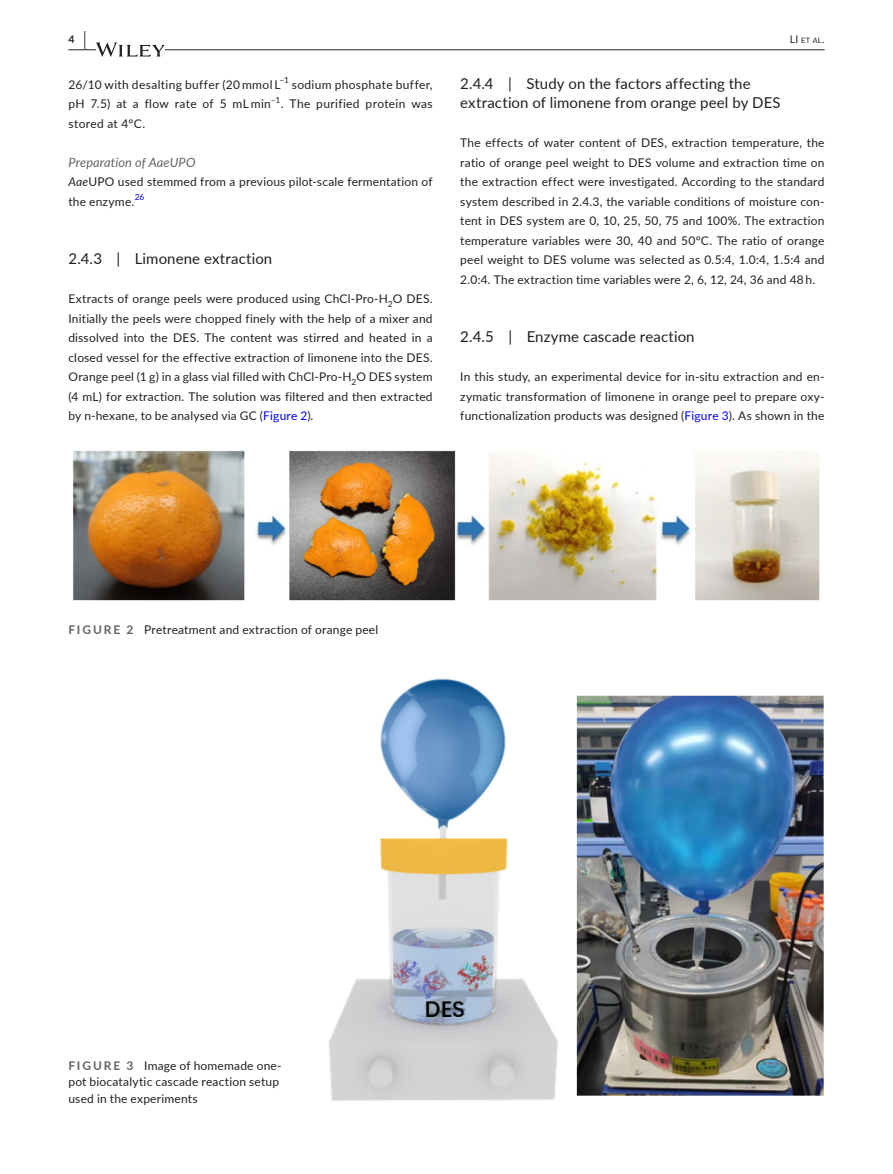
<style>
.page{position:relative;width:893px;height:1174px;background:#fff}
.page>*{position:absolute;margin:0;border:0;box-sizing:border-box;transform-origin:0 0}
.t1{font:15px/19.5px "Lato";letter-spacing:.01em;color:#231f20}
.t2{font:italic 12.75px "Lato";letter-spacing:.01em;color:#636366}
.t3{font:12px/19.5px "Lato";letter-spacing:.015em;color:#231f20;text-align:justify}
.t4{font:700 10.5px "Lato";color:#231f20}
.t5{font:8.4px "Lato";color:#231f20}
.t6{font:8.4px "Lato";color:#00f}
.t7{font:7.35px "Lato";color:#231f20}
.s1{font-size:19.5px}
.s2{font-size:10.5px}
.s3{font-style:italic}
.s4{color:#00f}
.s5{font-weight:700;color:#636366}
</style>
<div class="page">
<hr style="left:68px;top:49px;width:756px;height:1px;background:#231f20">
<svg style="left:96px;top:42px;width:69px;height:15px"></svg>
<img style="left:73px;top:450px;width:747px;height:151px">
<img style="left:329px;top:678px;width:495px;height:423px">
<p class="t4" style="left:68px;top:31px;width:19px">4 <span class="s1">|</span></p>
<p class="t7" style="left:790px;top:35px;width:36px"><span class="s2">LI</span> et al<span class="s2">.</span></p>
<p class="t3" style="left:68px;top:74px;width:214px">26/10 with desalting buffer (20 mmol L</p>
<p class="t5" style="left:280px;top:74px;width:11px">−1</p>
<p class="t3" style="left:292px;top:74px;width:142px">sodium phosphate buffer,</p>
<p class="t3" style="left:68px;top:93px;width:204px">pH 7.5) at a flow rate of 5 mL min</p>
<p class="t5" style="left:271px;top:94px;width:11px">−1</p>
<p class="t3" style="left:281px;top:93px;width:153px">. The purified protein was</p>
<p class="t3" style="left:68px;top:113px;width:78px">stored at 4°C.</p>
<p class="t2" style="left:68px;top:153px;width:129px">Preparation of AaeUPO</p>
<p class="t3" style="left:68px;top:171px;width:366px"><span class="s3">Aae</span>UPO used stemmed from a previous pilot-scale fermentation of the enzyme.</p>
<p class="t1" style="left:460px;top:73px;width:322px">2.4.4 | Study on the factors affecting the extraction of limonene from orange peel by DES</p>
<p class="t3" style="left:460px;top:132px;width:366px">The effects of water content of DES, extraction temperature, the ratio of orange peel weight to DES volume and extraction time on the extraction effect were investigated. According to the standard system described in 2.4.3, the variable conditions of moisture con&shy;tent in DES system are 0, 10, 25, 50, 75 and 100%. The extraction temperature variables were 30, 40 and 50°C. The ratio of orange peel weight to DES volume was selected as 0.5:4, 1.0:4, 1.5:4 and 2.0:4. The extraction time variables were 2, 6, 12, 24, 36 and 48 h.</p>
<p class="t6" style="left:135px;top:191px;width:11px">26</p>
<p class="t1" style="left:68px;top:248px;width:205px">2.4.3 | Limonene extraction</p>
<p class="t3" style="left:68px;top:288px;width:366px">Extracts of orange peels were produced using ChCl-Pro-H<sub>2</sub>O DES.<br>Initially the peels were chopped finely with the help of a mixer and dissolved into the DES. The content was stirred and heated in a closed vessel for the effective extraction of limonene into the DES.<br>Orange peel (1 g) in a glass vial filled with ChCl-Pro-H<sub>2</sub>O DES system (4 mL) for extraction. The solution was filtered and then extracted by n-hexane, to be analysed via GC (<span class="s4">Figure 2</span>).</p>
<p class="t1" style="left:460px;top:326px;width:236px">2.4.5 | Enzyme cascade reaction</p>
<p class="t3" style="left:460px;top:366px;width:366px">In this study, an experimental device for in-situ extraction and en&shy;zymatic transformation of limonene in orange peel to prepare oxy&shy;functionalization products was designed (<span class="s4">Figure 3</span>). As shown in the</p>
<p class="t3" style="left:68px;top:619px;width:311px"><span class="s5">FIGURE 2</span> Pretreatment and extraction of orange peel</p>
<p class="t3" style="left:68px;top:1056px;width:215px;line-height:16.5px;text-align:left"><span class="s5">FIGURE 3</span> Image of homemade one&shy;pot biocatalytic cascade reaction setup used in the experiments</p>
</div>
